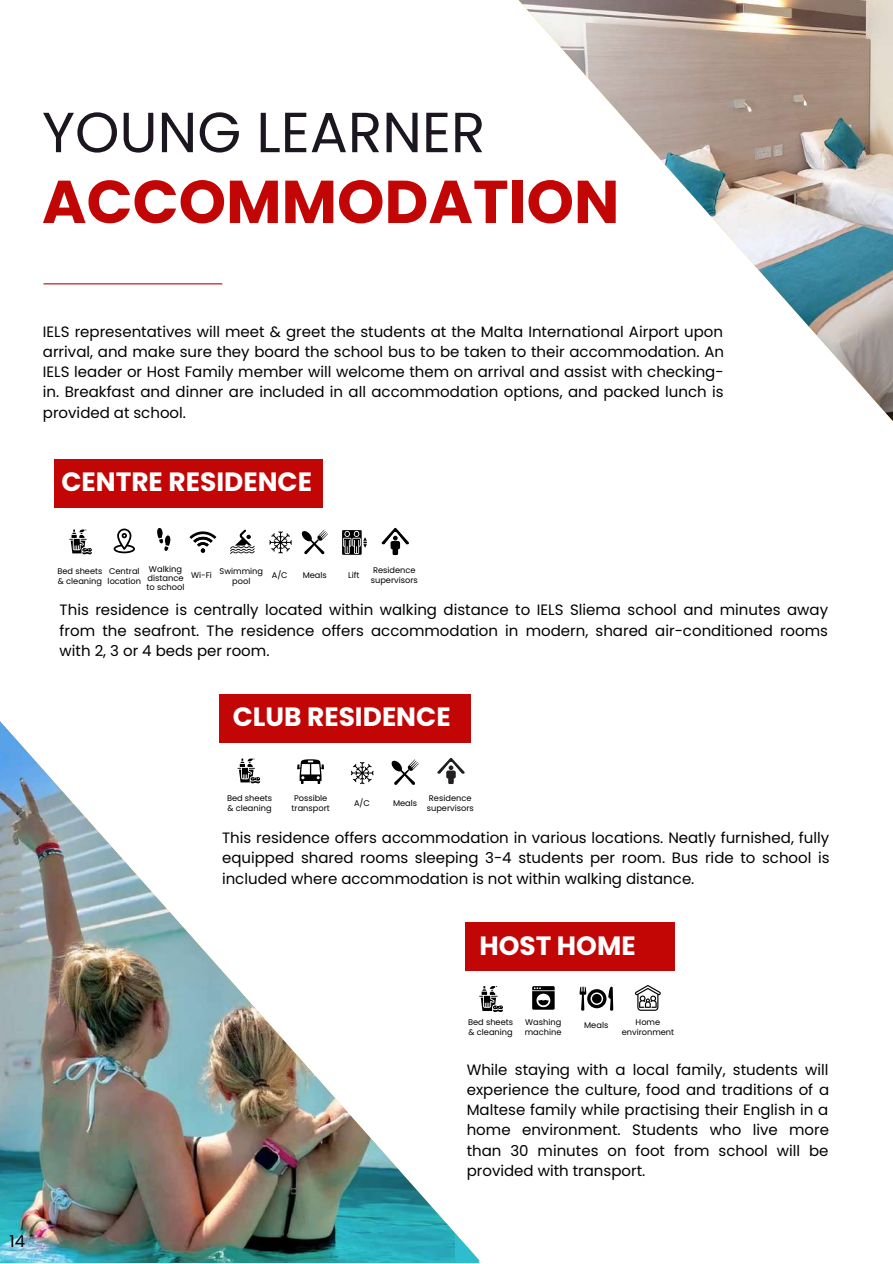
<style>
.page{position:relative;width:893px;height:1264px;background:#fff}
.page>*{position:absolute;margin:0;border:0;box-sizing:border-box;transform-origin:0 0}
.t1{font:700 60.45px "Poppins";color:#c20606}
.t2{font:56.55px "Poppins";color:#1b161f}
.t3{font:700 26.4px "Poppins";color:#fff}
.t4{font:16.5px "Poppins";color:#000}
.t5{font:15px/20.2px "Poppins";color:#000;text-align:justify}
.t6{font:8.4px/9px "Poppins";color:#000}
.t7{font:8.25px/9.6px "Poppins";color:#000}
</style>
<div class="page">
<img style="left:518px;top:0;width:374px;height:420px">
<img style="left:0;top:721px;width:501px;height:541px">
<hr style="left:43px;top:283px;width:179px;height:1px;background:#c20606">
<svg style="left:532px;top:986px;width:22px;height:23px"></svg>
<svg style="left:579px;top:986px;width:34px;height:24px"></svg>
<svg style="left:635px;top:985px;width:25px;height:25px"></svg>
<svg style="left:479px;top:986px;width:24px;height:25px"></svg>
<svg style="left:301px;top:529px;width:27px;height:25px"></svg>
<svg style="left:269px;top:531px;width:23px;height:22px"></svg>
<svg style="left:189px;top:531px;width:27px;height:21px"></svg>
<svg style="left:69px;top:529px;width:23px;height:25px"></svg>
<svg style="left:114px;top:528px;width:21px;height:25px"></svg>
<svg style="left:157px;top:528px;width:13px;height:23px"></svg>
<svg style="left:342px;top:530px;width:25px;height:25px"></svg>
<svg style="left:381px;top:527px;width:28px;height:29px"></svg>
<svg style="left:230px;top:529px;width:25px;height:25px"></svg>
<svg style="left:391px;top:759px;width:28px;height:26px"></svg>
<svg style="left:351px;top:761px;width:22px;height:23px"></svg>
<svg style="left:237px;top:758px;width:23px;height:25px"></svg>
<svg style="left:437px;top:757px;width:28px;height:28px"></svg>
<svg style="left:297px;top:759px;width:27px;height:25px"></svg>
<div style="left:54px;top:459px;width:269px;height:48px;background:#c20606"></div>
<div style="left:219px;top:693px;width:252px;height:49px;background:#c20606"></div>
<div style="left:465px;top:922px;width:209px;height:49px;background:#c20606"></div>
<h2 class="t2" style="left:42px;top:93px;width:445px">YOUNG LEARNER</h2>
<h1 class="t1" style="left:42px;top:159px;width:579px">ACCOMMODATION</h1>
<p class="t5" style="left:43px;top:321px;width:682px">IELS representatives will meet &amp; greet the students at the Malta International Airport upon arrival, and make sure they board the school bus to be taken to their accommodation. An IELS leader or Host Family member will welcome them on arrival and assist with checking&shy;in. Breakfast and dinner are included in all accommodation options, and packed lunch is provided at school.</p>
<h3 class="t3" style="left:61px;top:463px;width:252px">CENTRE RESIDENCE</h3>
<p class="t4" style="left:10px;top:1229px;width:17px">14</p>
<p class="t7" style="left:57px;top:566px;width:47px">Bed sheets &amp; cleaning</p>
<p class="t7" style="left:108px;top:566px;width:35px">Central location</p>
<p class="t6" style="left:146px;top:564px;width:40px">Walking distance to school</p>
<p class="t7" style="left:191px;top:570px;width:22px">Wi-Fi</p>
<p class="t7" style="left:272px;top:570px;width:17px">A/C</p>
<p class="t7" style="left:303px;top:570px;width:26px">Meals</p>
<p class="t7" style="left:348px;top:570px;width:13px">Lift</p>
<p class="t7" style="left:219px;top:566px;width:45px;text-align:center">Swimming pool</p>
<p class="t7" style="left:371px;top:565px;width:48px">Residence supervisors</p>
<p class="t5" style="left:60px;top:600px;width:770px">This residence is centrally located within walking distance to IELS Sliema school and minutes away from the seafront. The residence offers accommodation in modern, shared air-conditioned rooms with 2, 3 or 4 beds per room.</p>
<h3 class="t3" style="left:233px;top:698px;width:219px">CLUB RESIDENCE</h3>
<p class="t7" style="left:227px;top:793px;width:47px">Bed sheets &amp; cleaning</p>
<p class="t7" style="left:291px;top:793px;width:40px">Possible transport</p>
<p class="t7" style="left:354px;top:798px;width:17px">A/C</p>
<p class="t7" style="left:393px;top:798px;width:26px">Meals</p>
<p class="t7" style="left:426px;top:793px;width:48px">Residence supervisors</p>
<p class="t5" style="left:222px;top:827px;width:609px">This residence offers accommodation in various locations. Neatly furnished, fully equipped shared rooms sleeping 3-4 students per room. Bus ride to school is included where accommodation is not within walking distance.</p>
<h3 class="t3" style="left:479px;top:926px;width:158px">HOST HOME</h3>
<p class="t7" style="left:468px;top:1017px;width:47px">Bed sheets &amp; cleaning</p>
<p class="t7" style="left:524px;top:1017px;width:38px">Washing machine</p>
<p class="t7" style="left:584px;top:1019px;width:26px">Meals</p>
<p class="t7" style="left:621px;top:1017px;width:54px;text-align:center">Home environment</p>
<p class="t5" style="left:466px;top:1059px;width:364px">While staying with a local family, students will experience the culture, food and traditions of a Maltese family while practising their English in a home environment. Students who live more than 30 minutes on foot from school will be provided with transport.</p>
</div>
